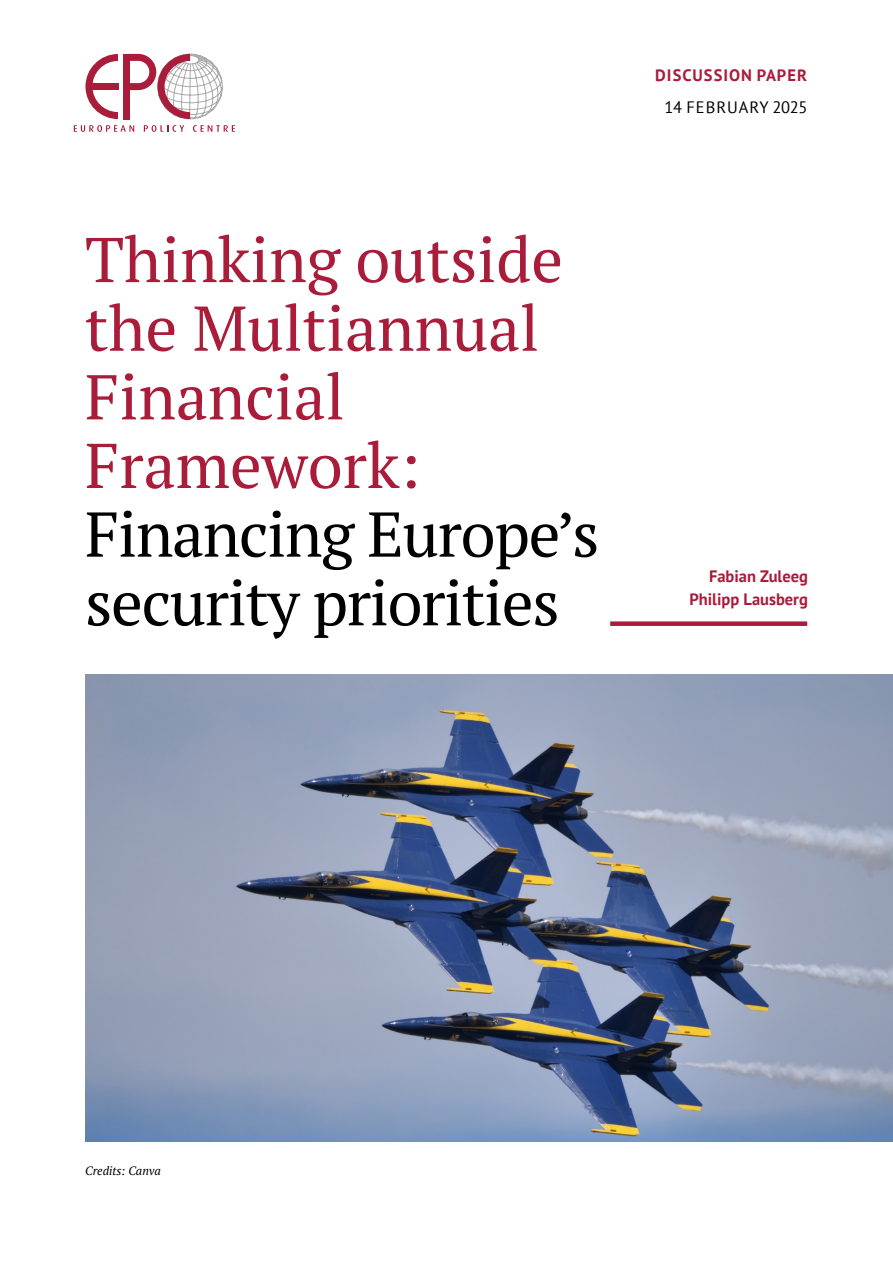
<style>
.page{position:relative;width:893px;height:1263px;background:#fff}
.page>*{position:absolute;margin:0;border:0;box-sizing:border-box;transform-origin:0 0}
.t1{font:63.15px/68.7px "PT Serif";color:#a91c3a}
.t2{font:63.15px/68.7px "PT Serif";letter-spacing:-.02em;color:#000}
.t3{font:700 16.5px/23.1px "PT Sans";color:#a91c3a;text-align:right}
.t4{font:700 16.5px "PT Sans";letter-spacing:.06em;color:#a91c3a}
.t5{font:16.5px "PT Sans";letter-spacing:.06em;color:#000}
.t6{font:italic 12px "PT Serif";color:#000}
</style>
<div class="page">
<img style="left:85px;top:674px;width:808px;height:468px">
<div style="left:610px;top:621px;width:197px;height:5px;background:#a91c3a"></div>
<svg style="left:85px;top:54px;width:33px;height:65px"></svg>
<svg style="left:128px;top:53px;width:95px;height:66px"></svg>
<div style="left:89px;top:83px;width:29px;height:7px;background:#a91c3a"></div>
<div style="left:123px;top:54px;width:7px;height:66px;background:#a91c3a"></div>
<svg style="left:74px;top:125px;width:60px;height:7px"></svg>
<svg style="left:144px;top:125px;width:40px;height:7px"></svg>
<svg style="left:193px;top:125px;width:42px;height:7px"></svg>
<p class="t1" style="left:85px;top:225px;width:479px">Thinking outside the Multiannual<br>Financial<br>Framework:</p>
<p class="t2" style="left:85px;top:499px;width:516px">Financing Europe’s security priorities</p>
<p class="t4" style="left:655px;top:64px;width:153px">DISCUSSION PAPER</p>
<p class="t5" style="left:664px;top:97px;width:145px">14 FEBRUARY 2025</p>
<p class="t3" style="left:689px;top:564px;width:120px">Fabian Zuleeg<br>Philipp Lausberg</p>
<p class="t6" style="left:85px;top:1163px;width:77px">Credits: Canva</p>
</div>
